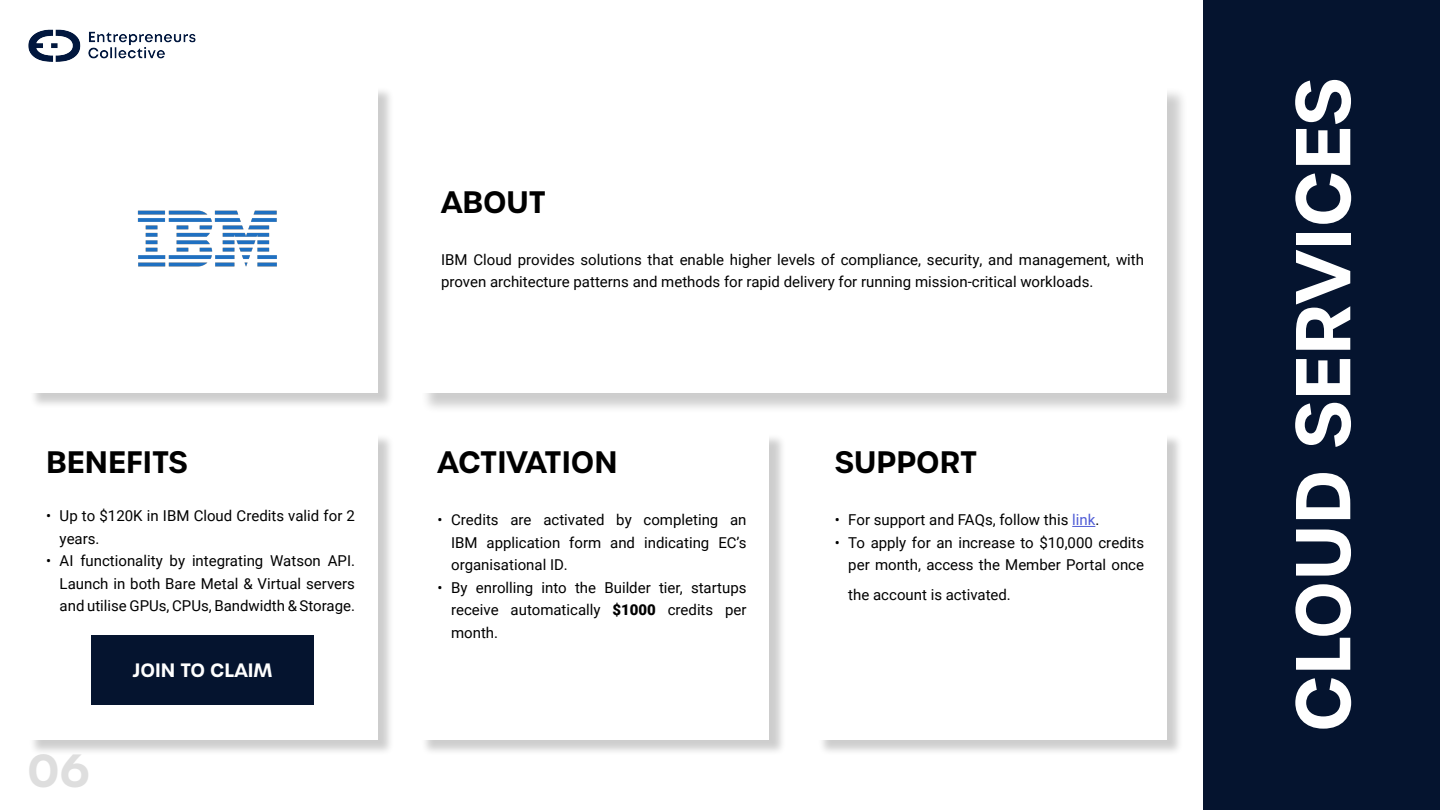
<style>
.page{position:relative;width:1440px;height:810px;background:#fff}
.page>*{position:absolute;margin:0;border:0;box-sizing:border-box;transform-origin:0 0}
.t1{font:600 75px "Urbane";color:#fff}
.t2{font:600 45px "Urbane";color:#dedede}
.t3{font:600 30px "Urbane";color:#000}
.Section_Title{font:600 18.75px "Urbane";color:#fff}
.t4{font:15px/22.5px "Roboto";color:#000;text-align:justify}
.s1{font-weight:900}
.s2{color:#4f5cd6}
</style>
<div class="page">
<div style="left:420px;top:433px;width:366px;height:323px;background:#000;opacity:.2"></div>
<div style="left:418px;top:431px;width:352px;height:308px;background:#fff"></div>
<div style="left:29px;top:433px;width:366px;height:323px;background:#000;opacity:.2"></div>
<div style="left:27px;top:431px;width:351px;height:308px;background:#fff"></div>
<div style="left:818px;top:433px;width:366px;height:323px;background:#000;opacity:.2"></div>
<div style="left:816px;top:431px;width:351px;height:308px;background:#fff"></div>
<svg style="left:1072px;top:526px;width:23px;height:1px"></svg>
<div style="left:421px;top:87px;width:767px;height:327px;background:#000;opacity:.2"></div>
<div style="left:418px;top:85px;width:749px;height:308px;background:#fff"></div>
<div style="left:1204px;top:0;width:236px;height:810px;background:#05142f"></div>
<img style="left:28px;top:29px;width:168px;height:33px">
<div style="left:29px;top:87px;width:366px;height:323px;background:#000;opacity:.2"></div>
<div style="left:27px;top:85px;width:351px;height:308px;background:#fff"></div>
<img style="left:137px;top:210px;width:140px;height:57px">
<div style="left:91px;top:635px;width:223px;height:70px;background:#05142f"></div>
<p class="t3" style="left:46px;top:442px;width:143px">BENEFITS</p>
<p class="t4" style="left:60px;top:504px;width:297px;text-indent:-13px">• Up to $120K in IBM Cloud Credits valid for 2 years.</p>
<p class="t4" style="left:60px;top:549px;width:297px;text-indent:-13px">• AI functionality by integrating Watson API.<br>Launch in both Bare Metal &amp; Virtual servers and utilise GPUs, CPUs, Bandwidth &amp; Storage.</p>
<p class="t2" style="left:27px;top:740px;width:65px">06</p>
<p class="Section_Title" style="left:133px;top:658px;width:141px">JOIN TO CLAIM</p>
<p class="t3" style="left:441px;top:181px;width:106px">ABOUT</p>
<p class="t4" style="left:441px;top:248px;width:704px">IBM Cloud provides solutions that enable higher levels of compliance, security, and management, with proven architecture patterns and methods for rapid delivery for running mission-critical workloads.</p>
<p class="t3" style="left:438px;top:442px;width:181px">ACTIVATION</p>
<p class="t4" style="left:451px;top:508px;width:297px;text-indent:-14px">• Credits are activated by completing an IBM application form and indicating EC’s organisational ID.</p>
<p class="t4" style="left:451px;top:576px;width:297px;text-indent:-13px">• By enrolling into the Builder tier, startups receive automatically <span class="s1">$1000</span> credits per month.</p>
<p class="t3" style="left:835px;top:442px;width:144px">SUPPORT</p>
<p class="t4" style="left:835px;top:508px;width:266px">• For support and FAQs, follow this <span class="s2">link</span>.</p>
<p class="t4" style="left:835px;top:531px;width:311px;text-align:right">• To apply for an increase to $10,000 credits per month, access the Member Portal once</p>
<p class="t4" style="left:848px;top:583px;width:164px">the account is activated.</p>
<p class="t1" style="left:1272px;top:732px;width:656px;rotate:-90deg">CLOUD SERVICES</p>
</div>
